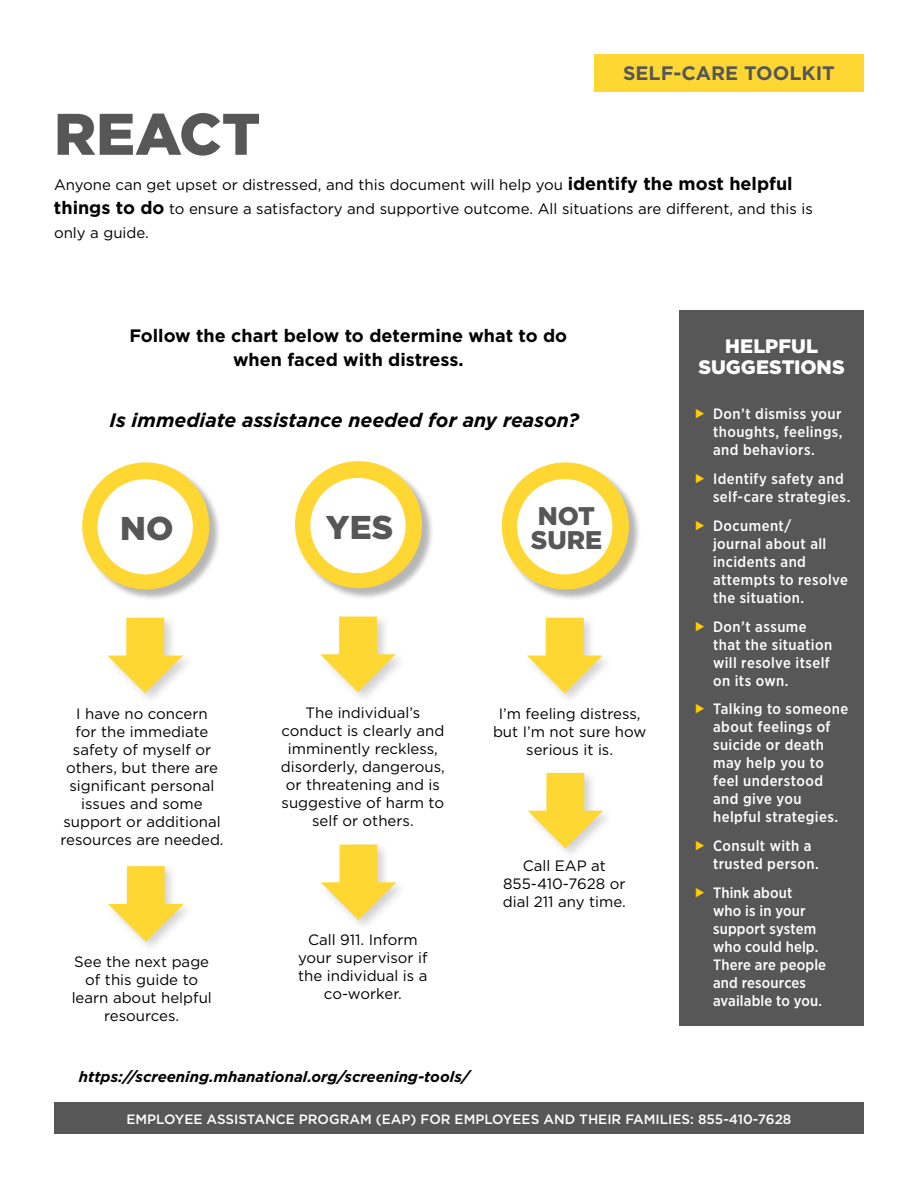
<style>
.page{position:relative;width:918px;height:1188px;background:#fff}
.page>*{position:absolute;margin:0;border:0;box-sizing:border-box;transform-origin:0 0}
.t1{font:900 58.5px "Gotham";color:#575757}
.t2{font:900 33px "Gotham";color:#575757}
.t3{font:900 25.5px/24px "Gotham";color:#575757}
.t4{font:italic 700 19.5px "Gotham";color:#000}
.t5{font:900 19.5px/21px "Gotham";color:#fff;text-align:center}
.t6{font:700 19.5px "Gotham";color:#575757}
.t7{font:700 18px/24px "Gotham";color:#000;text-align:center}
.t8{font:15px/18px "Gotham";color:#000;text-align:center}
.t9{font:500 15px/18px "Gotham Narrow";letter-spacing:.025em;color:#fff}
.t10{font:italic 700 15px "Gotham";color:#000}
.t11{font:500 13.5px "Gotham";color:#fff}
.s1{font-weight:700;font-size:18px}
</style>
<div class="page">
<div style="left:54px;top:1103px;width:810px;height:31px;background:#575757"></div>
<div style="left:594px;top:54px;width:270px;height:38px;background:#ffd733"></div>
<div style="left:84px;top:464px;width:137px;height:138px;background:#000;opacity:.29"></div>
<div style="left:82px;top:462px;width:127px;height:127px;background:#ffd733;border-radius:50%"></div>
<div style="left:98px;top:479px;width:95px;height:95px;background:#fff;border-radius:50%"></div>
<svg style="left:107px;top:618px;width:76px;height:75px"></svg>
<svg style="left:108px;top:866px;width:76px;height:76px"></svg>
<div style="left:297px;top:463px;width:137px;height:137px;background:#000;opacity:.29"></div>
<div style="left:295px;top:461px;width:127px;height:127px;background:#ffd733;border-radius:50%"></div>
<div style="left:310px;top:478px;width:96px;height:95px;background:#fff;border-radius:50%"></div>
<svg style="left:320px;top:617px;width:76px;height:75px"></svg>
<svg style="left:321px;top:845px;width:75px;height:75px"></svg>
<div style="left:503px;top:464px;width:138px;height:138px;background:#000;opacity:.29"></div>
<div style="left:502px;top:462px;width:127px;height:127px;background:#ffd733;border-radius:50%"></div>
<div style="left:517px;top:479px;width:95px;height:95px;background:#fff;border-radius:50%"></div>
<svg style="left:527px;top:618px;width:76px;height:75px"></svg>
<svg style="left:528px;top:773px;width:75px;height:75px"></svg>
<div style="left:679px;top:310px;width:185px;height:716px;background:#575757"></div>
<h3 class="t6" style="left:623px;top:60px;width:213px">SELF-CARE TOOLKIT</h3>
<h1 class="t1" style="left:54px;top:94px;width:208px">REACT</h1>
<p class="t8" style="left:54px;top:172px;width:760px;line-height:24px;text-align:left">Anyone can get upset or distressed, and this document will help you <span class="s1">identify the most helpful things to do</span> to ensure a satisfactory and supportive outcome. All situations are different, and this is only a guide.</p>
<p class="t7" style="left:129px;top:323px;width:439px">Follow the chart below to determine what to do when faced with distress.</p>
<h3 class="t4" style="left:110px;top:407px;width:471px">Is immediate assistance needed for any reason?</h3>
<h2 class="t2" style="left:120px;top:506px;width:55px">NO</h2>
<h2 class="t2" style="left:326px;top:505px;width:69px">YES</h2>
<h3 class="t3" style="left:531px;top:504px;width:73px">NOT<br>SURE</h3>
<p class="t8" style="left:60px;top:704px;width:165px">I have no concern<br>for the immediate safety of myself or others, but there are significant personal issues and some support or additional resources are needed.</p>
<p class="t8" style="left:72px;top:952px;width:142px">See the next page of this guide to learn about helpful resources.</p>
<p class="t8" style="left:281px;top:703px;width:165px">The individual’s conduct is clearly and imminently reckless, disorderly, dangerous, or threatening and is suggestive of harm to self or others.</p>
<p class="t8" style="left:298px;top:930px;width:131px">Call 911. Inform your supervisor if the individual is a co-worker.</p>
<p class="t10" style="left:79px;top:1067px;width:392px">https://screening.mhanational.org/screening-tools/</p>
<p class="t8" style="left:493px;top:704px;width:155px">I’m feeling distress, but I’m not sure how serious it is.</p>
<p class="t8" style="left:503px;top:856px;width:124px">Call EAP at<br>855-410-7628 or dial 211 any time.</p>
<h3 class="t5" style="left:699px;top:335px;width:148px">HELPFUL<br>SUGGESTIONS</h3>
<p class="t9" style="left:713px;top:405px;width:131px;text-align:justify">Don’t dismiss your thoughts, feelings, and behaviors.</p>
<p class="t9" style="left:713px;top:469px;width:139px">Identify safety and self-care strategies.</p>
<p class="t9" style="left:713px;top:516px;width:136px">Document/<br>journal about all incidents and attempts to resolve the situation.</p>
<p class="t9" style="left:713px;top:617px;width:121px">Don’t assume that the situation will resolve itself on its own.</p>
<p class="t9" style="left:713px;top:700px;width:137px">Talking to someone about feelings of suicide or death may help you to feel understood and give you helpful strategies.</p>
<p class="t9" style="left:713px;top:837px;width:107px">Consult with a trusted person.</p>
<p class="t9" style="left:713px;top:883px;width:115px">Think about<br>who is in your support system who could help.<br>There are people and resources available to you.</p>
<p class="t11" style="left:127px;top:1110px;width:666px">EMPLOYEE ASSISTANCE PROGRAM (EAP) FOR EMPLOYEES AND THEIR FAMILIES: 855-410-7628</p>
</div>
